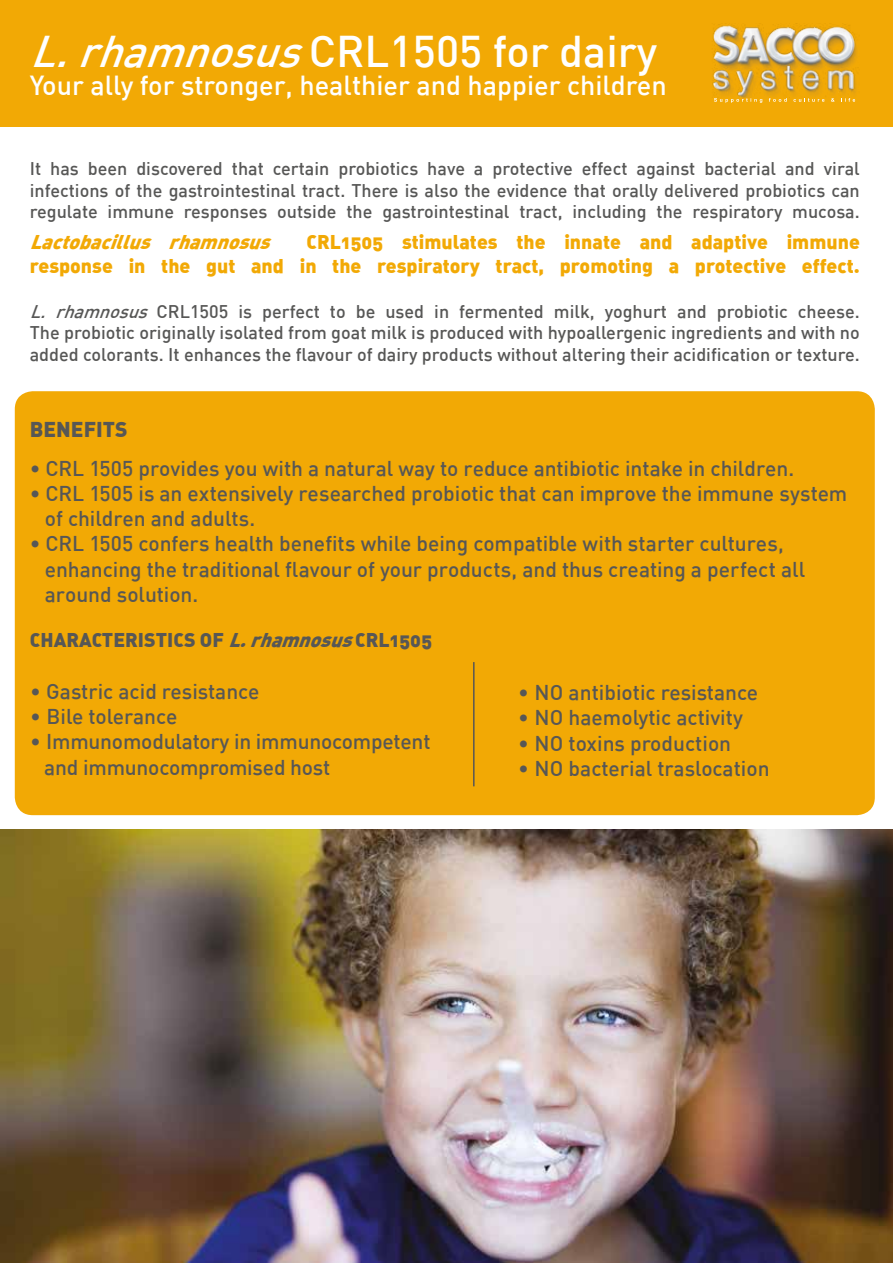
<style>
.page{position:relative;width:893px;height:1263px;background:#fff}
.page>*{position:absolute;margin:0;border:0;box-sizing:border-box;transform-origin:0 0}
.t1{font:500 43.5px "DIN";color:#fff}
.t2{font:500 27px "DIN";color:#fff}
.t3{font:500 21px/25.2px "DIN";letter-spacing:-.005em;color:#575756}
.t4{font:21px "DIN Black Alternate";color:#575756}
.t5{font:19.5px/23.4px "DIN Black Alternate";color:#f2a905;text-align:right}
.t6{font:19.5px "DIN Black Alternate";color:#575756}
.t7{font:italic 19.5px "DIN Black Alternate";color:#f2a905}
.t8{font:500 18px/21.6px "DIN";color:#575756;text-align:justify}
.s1{font-style:italic}
.s2{font-weight:300}
</style>
<div class="page">
<div style="left:15px;top:391px;width:860px;height:424px;background:#f2a905;border-radius:18px"></div>
<hr style="left:473px;top:662px;width:2px;height:124px;background:#575756">
<img style="left:0;top:830px;width:893px;height:433px">
<div style="left:0;top:0;width:893px;height:127px;background:#f2a905"></div>
<img style="left:712px;top:24px;width:145px;height:74px">
<svg style="left:714px;top:98px;width:48px;height:5px"></svg>
<svg style="left:769px;top:98px;width:18px;height:4px"></svg>
<svg style="left:793px;top:98px;width:31px;height:4px"></svg>
<svg style="left:831px;top:98px;width:3px;height:4px"></svg>
<svg style="left:841px;top:98px;width:14px;height:4px"></svg>
<h1 class="t1" style="left:30px;top:24px;width:629px"><span class="s1">L.rhamnosus</span>CRL1505 for dairy</h1>
<h2 class="t2" style="left:30px;top:68px;width:638px">Your ally for stronger, healthier and happier children</h2>
<p class="t8" style="left:30px;top:157px;width:832px">It has been discovered that certain probiotics have a protective effect against bacterial and viral infections of the gastrointestinal tract. There is also the evidence that orally delivered probiotics can regulate immune responses outside the gastrointestinal tract, including the respiratory mucosa.</p>
<p class="t7" style="left:30px;top:229px;width:249px">Lactobacillus rhamnosus</p>
<p class="t5" style="left:30px;top:229px;width:832px">CRL1505 stimulates the innate and adaptive immune<br>response in the gut and in the respiratory tract, promoting a protective effect.</p>
<p class="t8" style="left:30px;top:300px;width:832px"><span class="s1">L. rhamnosus</span> CRL1505 is perfect to be used in fermented milk, yoghurt and probiotic cheese.<br>The probiotic originally isolated from goat milk is produced with hypoallergenic ingredients and with no added colorants. It enhances the flavour of dairy products without altering their acidification or texture.</p>
<p class="t4" style="left:30px;top:415px;width:99px">BENEFITS</p>
<p class="t3" style="left:30px;top:455px;width:766px">• CRL 1505 provides you with a natural way to reduce antibiotic intake in children.</p>
<p class="t3" style="left:45px;top:480px;width:804px;text-indent:-15px">• CRL 1505 is an extensively researched probiotic that can improve the immune system of children and adults.</p>
<p class="t3" style="left:45px;top:530px;width:762px;text-indent:-15px">• CRL 1505 confers health benefits while being compatible with starter cultures, enhancing the traditional flavour of your products, and thus creating a perfect all around solution.</p>
<p class="t6" style="left:30px;top:627px;width:404px">CHARACTERISTICS OF <span class="s1">L.rhamnosus</span>CRL1505</p>
<p class="t3" style="left:30px;top:678px;width:231px"><span class="s2">•</span> Gastric acid resistance</p>
<p class="t3" style="left:30px;top:703px;width:149px"><span class="s2">•</span> Bile tolerance</p>
<p class="t3" style="left:44px;top:728px;width:388px;text-indent:-14px"><span class="s2">•</span> Immunomodulatory in immunocompetent and immunocompromised host</p>
<p class="t3" style="left:518px;top:679px;width:242px"><span class="s2">•</span> NO antibiotic resistance</p>
<p class="t3" style="left:518px;top:704px;width:227px"><span class="s2">•</span> NO haemolytic activity</p>
<p class="t3" style="left:518px;top:730px;width:215px"><span class="s2">•</span> NO toxins production</p>
<p class="t3" style="left:518px;top:755px;width:253px"><span class="s2">•</span> NO bacterial traslocation</p>
</div>
